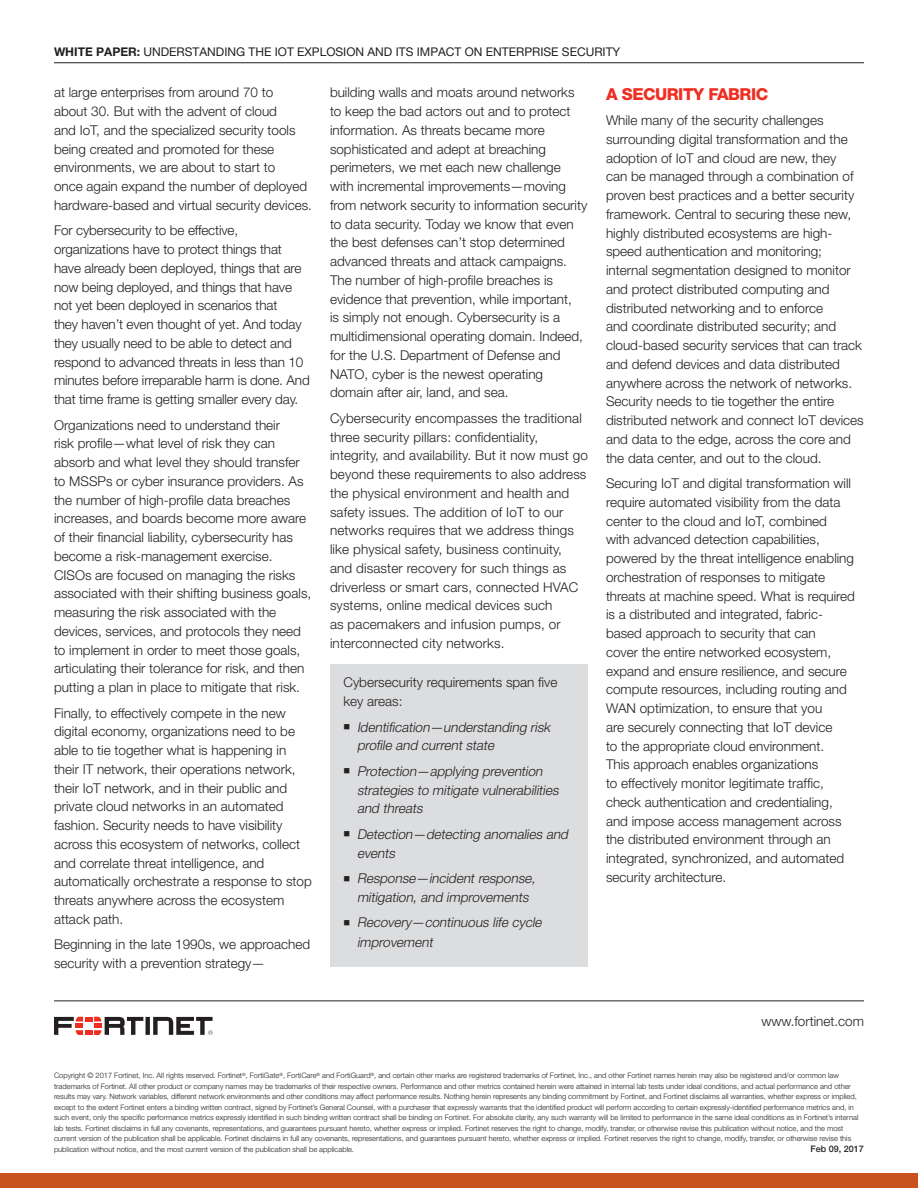
<style>
.page{position:relative;width:918px;height:1188px;background:#fff}
.page>*{position:absolute;margin:0;border:0;box-sizing:border-box;transform-origin:0 0}
.Body_Copy_SUBHEAD__R{font:800 16.5px "Helvetica Neue LT Pro";letter-spacing:-.03em;color:#ee2e22}
.Body_Copy{font:300 13.5px/18.8px "Helvetica Neue LT Pro";color:#231f20}
.t1{font:italic 300 13.5px/18.8px "Helvetica Neue LT Pro";color:#231f20}
.t2{font:12px "Helvetica Neue LT Pro";color:#231f20}
.t3{font:500 9px "Helvetica Neue LT Pro";color:#231f20}
.t4{font:300 7.5px/10.5px "Helvetica Neue LT Pro";color:#231f20}
.s1{font-weight:700}
</style>
<div class="page">
<div style="left:0;top:1173px;width:918px;height:15px;background:#c8531d"></div>
<hr style="left:54px;top:63px;width:810px;height:1px;background:#231f20">
<hr style="left:54px;top:1000px;width:810px;height:1px;background:#231f20">
<svg style="left:54px;top:1017px;width:159px;height:18px"></svg>
<div style="left:330px;top:664px;width:258px;height:303px;background:#dcdddf"></div>
<p class="t2" style="left:54px;top:44px;width:568px"><span class="s1">WHITE PAPER:</span> UNDERSTANDING THE IOT EXPLOSION AND ITS IMPACT ON ENTERPRISE SECURITY</p>
<p class="Body_Copy" style="left:54px;top:83px;width:259px">at large enterprises from around 70 to<br>about 30. But with the advent of cloud<br>and IoT, and the specialized security tools being created and promoted for these environments, we are about to start to<br>once again expand the number of deployed hardware-based and virtual security devices.</p>
<p class="Body_Copy" style="left:54px;top:221px;width:257px">For cybersecurity to be effective, organizations have to protect things that have already been deployed, things that are now being deployed, and things that have not yet been deployed in scenarios that<br>they haven’t even thought of yet. And today they usually need to be able to detect and respond to advanced threats in less than 10 minutes before irreparable harm is done. And that time frame is getting smaller every day.</p>
<p class="Body_Copy" style="left:54px;top:415px;width:259px">Organizations need to understand their<br>risk profile—what level of risk they can absorb and what level they should transfer to MSSPs or cyber insurance providers. As the number of high-profile data breaches increases, and boards become more aware of their financial liability, cybersecurity has become a risk-management exercise.<br>CISOs are focused on managing the risks associated with their shifting business goals, measuring the risk associated with the devices, services, and protocols they need to implement in order to meet those goals, articulating their tolerance for risk, and then putting a plan in place to mitigate that risk.</p>
<p class="Body_Copy" style="left:54px;top:703px;width:259px">Finally, to effectively compete in the new digital economy, organizations need to be able to tie together what is happening in their IT network, their operations network, their IoT network, and in their public and private cloud networks in an automated fashion. Security needs to have visibility across this ecosystem of networks, collect and correlate threat intelligence, and automatically orchestrate a response to stop threats anywhere across the ecosystem attack path.</p>
<p class="Body_Copy" style="left:54px;top:935px;width:258px">Beginning in the late 1990s, we approached security with a prevention strategy—</p>
<p class="Body_Copy" style="left:330px;top:83px;width:259px">building walls and moats around networks to keep the bad actors out and to protect information. As threats became more sophisticated and adept at breaching perimeters, we met each new challenge with incremental improvements—moving from network security to information security to data security. Today we know that even the best defenses can’t stop determined advanced threats and attack campaigns.<br>The number of high-profile breaches is evidence that prevention, while important,<br>is simply not enough. Cybersecurity is a multidimensional operating domain. Indeed, for the U.S. Department of Defense and NATO, cyber is the newest operating domain after air, land, and sea.</p>
<p class="Body_Copy" style="left:330px;top:408px;width:260px">Cybersecurity encompasses the traditional three security pillars: confidentiality, integrity, and availability. But it now must go beyond these requirements to also address the physical environment and health and safety issues. The addition of IoT to our networks requires that we address things like physical safety, business continuity,<br>and disaster recovery for such things as driverless or smart cars, connected HVAC systems, online medical devices such<br>as pacemakers and infusion pumps, or interconnected city networks.</p>
<p class="Body_Copy" style="left:344px;top:673px;width:216px">Cybersecurity requirements span five key areas:</p>
<p class="t1" style="left:357px;top:717px;width:198px;text-indent:-14px">■ Identification—understanding risk profile and current state</p>
<p class="t1" style="left:357px;top:761px;width:206px;text-indent:-14px">■ Protection—applying prevention strategies to mitigate vulnerabilities and threats</p>
<p class="t1" style="left:357px;top:824px;width:215px;text-indent:-14px">■ Detection—detecting anomalies and events</p>
<p class="t1" style="left:344px;top:869px;width:196px;text-align:center">■ Response—incident response, mitigation, and improvements</p>
<p class="t1" style="left:357px;top:913px;width:189px;line-height:19.5px;text-indent:-14px">■ Recovery —continuous life cycle improvement</p>
<p class="Body_Copy_SUBHEAD__R" style="left:606px;top:84px;width:164px">A SECURITY FABRIC</p>
<p class="Body_Copy" style="left:606px;top:111px;width:259px">While many of the security challenges surrounding digital transformation and the adoption of IoT and cloud are new, they<br>can be managed through a combination of proven best practices and a better security framework. Central to securing these new, highly distributed ecosystems are high&shy;speed authentication and monitoring; internal segmentation designed to monitor and protect distributed computing and distributed networking and to enforce<br>and coordinate distributed security; and cloud-based security services that can track and defend devices and data distributed anywhere across the network of networks.<br>Security needs to tie together the entire distributed network and connect IoT devices and data to the edge, across the core and the data center, and out to the cloud.</p>
<p class="Body_Copy" style="left:606px;top:474px;width:251px">Securing IoT and digital transformation will require automated visibility from the data center to the cloud and IoT, combined<br>with advanced detection capabilities, powered by the threat intelligence enabling orchestration of responses to mitigate threats at machine speed. What is required is a distributed and integrated, fabric&shy;based approach to security that can<br>cover the entire networked ecosystem, expand and ensure resilience, and secure compute resources, including routing and WAN optimization, to ensure that you<br>are securely connecting that IoT device<br>to the appropriate cloud environment.<br>This approach enables organizations<br>to effectively monitor legitimate traffic, check authentication and credentialing, and impose access management across the distributed environment through an integrated, synchronized, and automated security architecture.</p>
<p class="Body_Copy" style="left:761px;top:1012px;width:104px">www.fortinet.com</p>
<p class="t4" style="left:54px;top:1070px;width:806px">Copyright © 2017 Fortinet, Inc. All rights reserved. Fortinet<sup>®</sup>, FortiGate<sup>®</sup>, FortiCare<sup>®</sup> and FortiGuard<sup>®</sup>, and certain other marks are registered trademarks of Fortinet, Inc., and other Fortinet names herein may also be registered and/or common law trademarks of Fortinet. All other product or company names may be trademarks of their respective owners. Performance and other metrics contained herein were attained in internal lab tests under ideal conditions, and actual performance and other results may vary. Network variables, different network environments and other conditions may affect performance results. Nothing herein represents any binding commitment by Fortinet, and Fortinet disclaims all warranties, whether express or implied, except to the extent Fortinet enters a binding written contract, signed by Fortinet’s General Counsel, with a purchaser that expressly warrants that the identified product will perform according to certain expressly-identified performance metrics and, in such event, only the specific performance metrics expressly identified in such binding written contract shall be binding on Fortinet. For absolute clarity, any such warranty will be limited to performance in the same ideal conditions as in Fortinet’s internal lab tests. Fortinet disclaims in full any covenants, representations, and guarantees pursuant hereto, whether express or implied. Fortinet reserves the right to change, modify, transfer, or otherwise revise this publication without notice, and the most current version of the publication shall be applicable. Fortinet disclaims in full any covenants, representations, and guarantees pursuant hereto, whether express or implied. Fortinet reserves the right to change, modify, transfer, or otherwise revise this publication without notice, and the most current version of the publication shall be applicable.</p>
<p class="t3" style="left:811px;top:1143px;width:55px">Feb 09, 2017</p>
</div>
